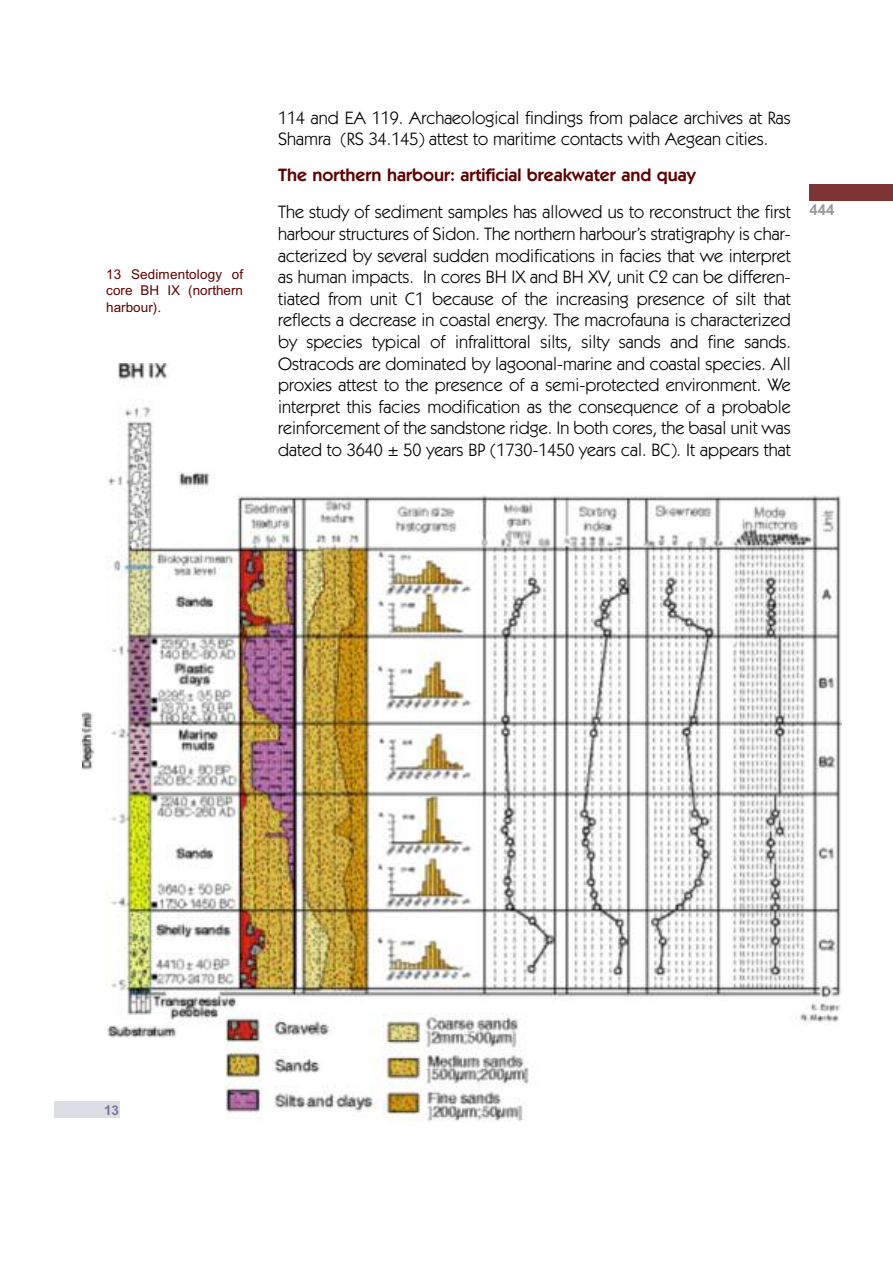
<style>
.page{position:relative;width:893px;height:1263px;background:#fff}
.page>*{position:absolute;margin:0;border:0;box-sizing:border-box;transform-origin:0 0}
.t1{font:18px/21.6px "Itc Kabel";color:#000}
.t2{font:600 18px "Itc Kabel";color:#5f0000}
.t3{font:700 15px "Arial";color:#999}
.t4{font:13.5px/16.2px "Arial";color:#5f0000;text-align:justify}
.t5{font:700 13.5px "Arial";color:#777796}
</style>
<div class="page">
<img style="left:83px;top:363px;width:759px;height:759px">
<div style="left:54px;top:1101px;width:65px;height:17px;background:#dddde5"></div>
<div style="left:810px;top:185px;width:83px;height:16px;background:#7f3333"></div>
<p class="t4" style="left:106px;top:266px;width:138px">13 Sedimentology of core BH IX (northern harbour).</p>
<p class="t1" style="left:278px;top:108px;width:514px">114 and EA 119. Archaeological findings from palace archives at Ras<br>Shamra (RS 34.145) attest to maritime contacts with Aegean cities.</p>
<p class="t2" style="left:278px;top:169px;width:419px">The northern harbour: artificial breakwater and quay</p>
<p class="t1" style="left:278px;top:203px;width:514px;text-align:justify">The study of sediment samples has allowed us to reconstruct the first harbour structures of Sidon. The northern harbour’s stratigraphy is char&shy;acterized by several sudden modifications in facies that we interpret as human impacts. In cores BH IX and BH XV, unit C2 can be differen&shy;tiated from unit C1 because of the increasing presence of silt that reflects a decrease in coastal energy. The macrofauna is characterized by species typical of infralittoral silts, silty sands and fine sands.<br>Ostracods are dominated by lagoonal-marine and coastal species. All proxies attest to the presence of a semi-protected environment. We interpret this facies modification as the consequence of a probable reinforcement of the sandstone ridge. In both cores, the basal unit was dated to 3640 ± 50 years BP (1730-1450 years cal. BC). It appears that</p>
<p class="t3" style="left:810px;top:201px;width:27px">444</p>
<p class="t5" style="left:104px;top:1103px;width:17px">13</p>
</div>
